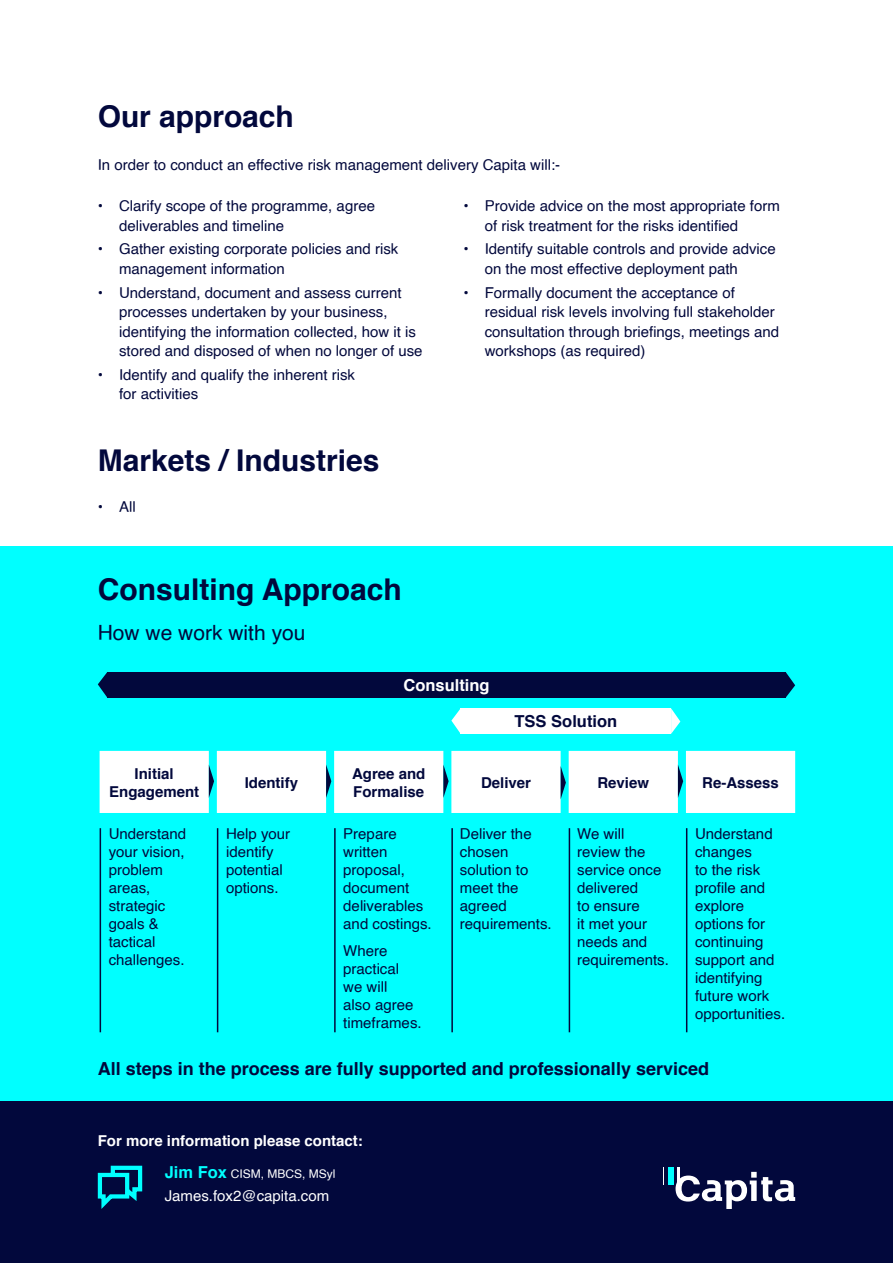
<style>
.page{position:relative;width:893px;height:1263px;background:#fff}
.page>*{position:absolute;margin:0;border:0;box-sizing:border-box;transform-origin:0 0}
.sub_title{font:700 30px "Helvetica";color:#02083c}
.Bullet{font:700 30px "Helvetica";color:#02083c}
.H1{font:700 30px "Helvetica";color:#02083c}
.Bullet-2{font:21px "Helvetica";color:#02083c}
.Bullet-3{font:700 18px "Helvetica";color:#02083c}
.sub_title-2{font:700 16.5px "Helvetica";color:#02083c}
.sub_title-3{font:700 16.5px "Helvetica";color:#fff}
.Bullet-4{font:15px/18px "Helvetica";color:#02083c}
.Bullet-5{font:700 15px/18px "Helvetica";color:#02083c;text-align:center}
.para{font:15px "Helvetica";color:#02083c}
.H1-2{font:700 15px "Helvetica";color:#fff}
.p{font:15px "Helvetica";color:#fff}
.p-2{font:12px "Helvetica";color:#fff}
.s1{font-weight:700;font-size:16.5px;color:#0ff}
</style>
<div class="page">
<div style="left:0;top:546px;width:893px;height:555px;background:#0ff"></div>
<div style="left:0;top:1101px;width:893px;height:162px;background:#02083c"></div>
<svg style="left:663px;top:1167px;width:1px;height:17px"></svg>
<div style="left:668px;top:1167px;width:5px;height:17px;background:#0ff"></div>
<svg style="left:676px;top:1167px;width:119px;height:42px"></svg>
<svg style="left:97px;top:1165px;width:46px;height:44px"></svg>
<div style="left:107px;top:672px;width:679px;height:26px;background:#02083c"></div>
<svg style="left:98px;top:672px;width:9px;height:25px"></svg>
<svg style="left:786px;top:672px;width:9px;height:25px"></svg>
<div style="left:461px;top:708px;width:210px;height:26px;background:#fff"></div>
<svg style="left:451px;top:708px;width:10px;height:26px"></svg>
<svg style="left:671px;top:708px;width:9px;height:26px"></svg>
<hr style="left:100px;top:828px;width:1px;height:204px;background:#02083c">
<hr style="left:334px;top:828px;width:2px;height:204px;background:#02083c">
<hr style="left:569px;top:828px;width:1px;height:204px;background:#02083c">
<hr style="left:217px;top:828px;width:1px;height:204px;background:#02083c">
<hr style="left:451px;top:828px;width:2px;height:204px;background:#02083c">
<hr style="left:686px;top:828px;width:1px;height:204px;background:#02083c">
<div style="left:100px;top:752px;width:108px;height:60px;background:#fff"></div>
<div style="left:100px;top:751px;width:109px;height:62px;border:2px solid #fff"></div>
<div style="left:335px;top:752px;width:108px;height:60px;background:#fff"></div>
<div style="left:334px;top:751px;width:109px;height:62px;border:2px solid #fff"></div>
<div style="left:569px;top:752px;width:108px;height:60px;background:#fff"></div>
<div style="left:569px;top:751px;width:109px;height:62px;border:2px solid #fff"></div>
<div style="left:218px;top:752px;width:107px;height:60px;background:#fff"></div>
<div style="left:217px;top:751px;width:109px;height:62px;border:2px solid #fff"></div>
<div style="left:452px;top:752px;width:108px;height:60px;background:#fff"></div>
<div style="left:451px;top:751px;width:110px;height:62px;border:2px solid #fff"></div>
<div style="left:687px;top:752px;width:107px;height:60px;background:#fff"></div>
<div style="left:686px;top:751px;width:109px;height:62px;border:2px solid #fff"></div>
<svg style="left:209px;top:765px;width:5px;height:32px"></svg>
<svg style="left:443px;top:764px;width:6px;height:34px"></svg>
<svg style="left:326px;top:764px;width:5px;height:34px"></svg>
<svg style="left:561px;top:767px;width:5px;height:31px"></svg>
<svg style="left:678px;top:765px;width:5px;height:33px"></svg>
<p class="H1" style="left:98px;top:92px;width:198px">Our approach</p>
<p class="para" style="left:98px;top:153px;width:464px">In order to conduct an effective risk management delivery Capita will:-</p>
<p class="Bullet-4" style="left:485px;top:196px;width:297px;line-height:19.5px;text-indent:-21px">• Provide advice on the most appropriate form of risk treatment for the risks identified</p>
<p class="Bullet-4" style="left:485px;top:240px;width:292px;line-height:19.5px;text-indent:-21px">• Identify suitable controls and provide advice on the most effective deployment path</p>
<p class="Bullet-4" style="left:485px;top:283px;width:296px;line-height:19.5px;text-indent:-21px">• Formally document the acceptance of residual risk levels involving full stakeholder consultation through briefings, meetings and workshops (as required)</p>
<p class="Bullet-4" style="left:119px;top:196px;width:257px;line-height:19.5px;text-indent:-21px">• Clarify scope of the programme, agree deliverables and timeline</p>
<p class="Bullet-4" style="left:119px;top:240px;width:281px;line-height:19.5px;text-indent:-21px">• Gather existing corporate policies and risk management information</p>
<p class="Bullet-4" style="left:119px;top:283px;width:305px;line-height:19.5px;text-indent:-21px">• Understand, document and assess current processes undertaken by your business, identifying the information collected, how it is stored and disposed of when no longer of use</p>
<p class="Bullet-4" style="left:119px;top:365px;width:237px;line-height:19.5px;text-indent:-21px">• Identify and qualify the inherent risk for activities</p>
<p class="sub_title" style="left:98px;top:436px;width:283px">Markets / Industries</p>
<p class="Bullet-4" style="left:98px;top:498px;width:39px">• All</p>
<p class="Bullet" style="left:98px;top:565px;width:305px">Consulting Approach</p>
<p class="Bullet-2" style="left:98px;top:616px;width:209px">How we work with you</p>
<p class="sub_title-3" style="left:403px;top:672px;width:88px">Consulting</p>
<p class="sub_title-2" style="left:515px;top:708px;width:104px">TSS Solution</p>
<p class="Bullet-5" style="left:109px;top:764px;width:92px">Initial<br>Engagement</p>
<p class="Bullet-5" style="left:352px;top:764px;width:75px;text-align:left">Agree and<br>Formalise</p>
<p class="Bullet-5" style="left:245px;top:773px;width:55px">Identify</p>
<p class="Bullet-5" style="left:481px;top:773px;width:52px">Deliver</p>
<p class="Bullet-5" style="left:597px;top:773px;width:53px">Review</p>
<p class="Bullet-5" style="left:702px;top:773px;width:78px">Re-Assess</p>
<p class="Bullet-4" style="left:109px;top:826px;width:79px">Understand your vision, problem areas, strategic goals &amp; tactical challenges.</p>
<p class="Bullet-4" style="left:343px;top:826px;width:90px">Prepare written proposal, document deliverables and costings.</p>
<p class="Bullet-4" style="left:226px;top:826px;width:66px">Help your identify potential options.</p>
<p class="Bullet-4" style="left:695px;top:826px;width:92px">Understand changes<br>to the risk profile and explore options for continuing support and identifying future work opportunities.</p>
<p class="Bullet-4" style="left:460px;top:826px;width:93px">Deliver the chosen solution to meet the agreed requirements.</p>
<p class="Bullet-4" style="left:577px;top:826px;width:93px">We will review the service once delivered<br>to ensure<br>it met your needs and requirements.</p>
<p class="Bullet-4" style="left:343px;top:942px;width:80px">Where practical we will<br>also agree timeframes.</p>
<p class="Bullet-3" style="left:98px;top:1054px;width:613px">All steps in the process are fully supported and professionally serviced</p>
<p class="H1-2" style="left:98px;top:1128px;width:267px">For more information please contact:</p>
<p class="p-2" style="left:165px;top:1164px;width:172px"><span class="s1">Jim Fox</span> CISM, MBCS, MSyl</p>
<p class="p" style="left:165px;top:1184px;width:166px">James.fox2@capita.com</p>
</div>
